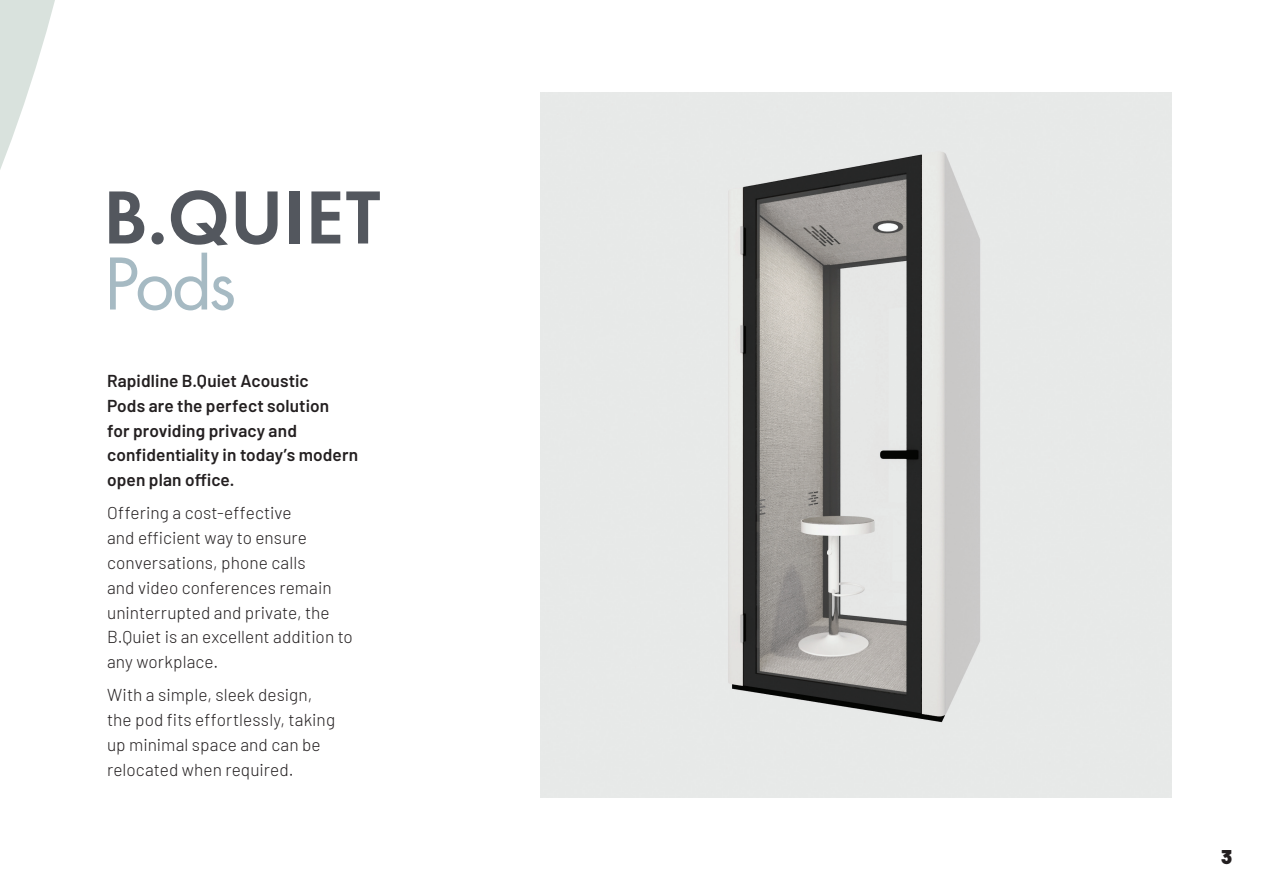
<style>
.page{position:relative;width:1263px;height:893px;background:#fff}
.page>*{position:absolute;margin:0;border:0;box-sizing:border-box;transform-origin:0 0}
.t1{font:600 78px/66px "Futura PT";color:#53575e}
.t2{font:900 19.95px "Barlow";color:#231f20}
.t3{font:300 17.25px/24.8px "Barlow";letter-spacing:.005em;color:#231f20}
.t4{font:600 17.25px/24.8px "Barlow";letter-spacing:.005em;color:#231f20}
.s1{font-weight:400;color:#a6bac3}
</style>
<div class="page">
<svg style="left:0;top:0;width:55px;height:170px;fill:#d9e2dd"></svg>
<img style="left:541px;top:92px;width:630px;height:705px">
<p class="t1" style="left:103px;top:184px;width:278px">B.QUIET<br><span class="s1">Pods</span></p>
<p class="t4" style="left:107px;top:367px;width:253px">Rapidline B.Quiet Acoustic<br>Pods are the perfect solution<br>for providing privacy and confidentiality in today’s modern open plan office.</p>
<p class="t3" style="left:107px;top:500px;width:247px">Offering a cost-effective<br>and efficient way to ensure conversations, phone calls<br>and video conferences remain uninterrupted and private, the<br>B.Quiet is an excellent addition to any workplace.</p>
<p class="t3" style="left:107px;top:681px;width:230px">With a simple, sleek design, the pod fits effortlessly, taking up minimal space and can be relocated when required.</p>
<p class="t2" style="left:1221px;top:841px;width:13px">3</p>
</div>
